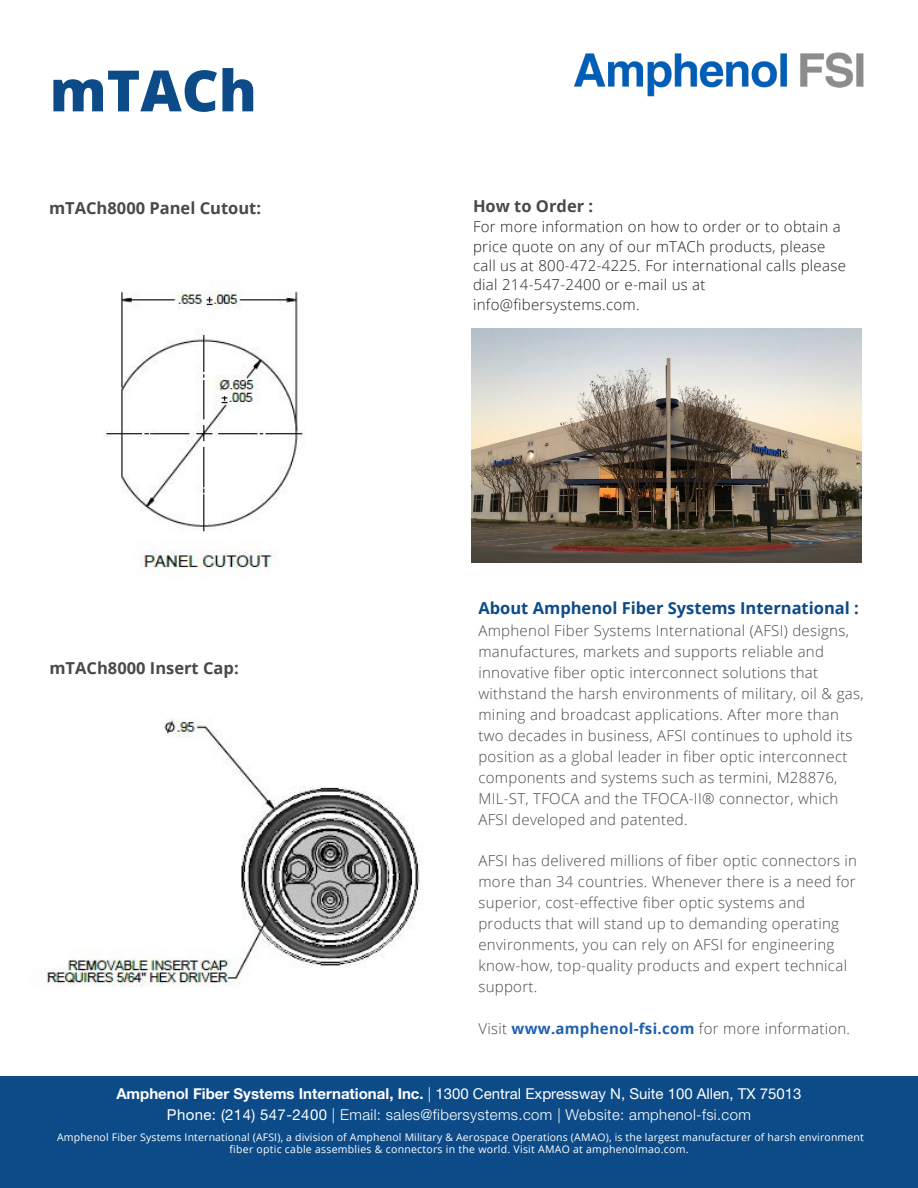
<style>
.page{position:relative;width:918px;height:1188px;background:#fff}
.page>*{position:absolute;margin:0;border:0;box-sizing:border-box;transform-origin:0 0}
.t1{font:800 57px "Open Sans";color:#0c4b87}
.t2{font:700 16.5px "Open Sans";color:#494949}
.t3{font:700 16.5px "Open Sans";color:#0c4b87}
.t4{font:300 15px/21px "Open Sans";letter-spacing:.02em;color:#494949}
.t5{font:300 15px/19.4px "Open Sans";letter-spacing:.02em;color:#231f20}
.t6{font:15px "Helvetica Neue LT Std";color:#fff}
.t7{font:300 15px "Helvetica Neue LT Std";letter-spacing:.025em;color:#fff}
.t8{font:10.5px/12.6px "Open Sans";letter-spacing:.015em;color:#fff;text-align:center}
.s1{font-style:inherit}
.s2{font-weight:700;color:#1f60ad}
.s3{font-weight:700}
.s4{font-weight:300}
.s5{font-weight:400}
</style>
<div class="page">
<img style="left:574px;top:52px;width:290px;height:45px">
<div style="left:0;top:1077px;width:918px;height:111px;background:#0c4b87"></div>
<img style="left:471px;top:328px;width:391px;height:235px">
<img style="left:104px;top:282px;width:199px;height:293px">
<img style="left:43px;top:718px;width:377px;height:269px">
<p class="t1" style="left:50px;top:47px;width:209px">mTACh</p>
<p class="t2" style="left:49px;top:196px;width:214px"><span class="s1">mTACh</span>8<span class="s1">000</span> Panel Cutout<span class="s1">:</span></p>
<p class="t2" style="left:49px;top:656px;width:191px"><span class="s1">mTACh</span>8<span class="s1">000</span> Insert Cap:</p>
<p class="t2" style="left:473px;top:195px;width:122px">How to Order :</p>
<p class="t5" style="left:473px;top:217px;width:374px">For more information on how to order or to obtain a price quote on any of our mTACh products, please call us at 800-472-4225. For international calls please dial 214-547-2400 or e-mail us at info@fibersystems.com.</p>
<p class="t3" style="left:478px;top:597px;width:382px">About Amphenol Fiber Systems International :</p>
<p class="t4" style="left:478px;top:620px;width:387px">Amphenol Fiber Systems International (AFSI) designs, manufactures, markets and supports reliable and innovative fiber optic interconnect solutions that withstand the harsh environments of military, oil &amp; gas, mining and broadcast applications. After more than two decades in business, AFSI continues to uphold its position as a global leader in fiber optic interconnect components and systems such as termini, M28876, MIL-ST, TFOCA and the TFOCA-II® connector, which AFSI developed and patented.</p>
<p class="t4" style="left:478px;top:850px;width:380px">AFSI has delivered millions of fiber optic connectors in more than 34 countries. Whenever there is a need for superior, cost-effective fiber optic systems and products that will stand up to demanding operating environments, you can rely on AFSI for engineering know-how, top-quality products and expert technical support.</p>
<p class="t4" style="left:478px;top:1018px;width:373px">Visit <span class="s2">www.amphenol-fsi.com</span> for more information.</p>
<p class="t6" style="left:116px;top:1085px;width:687px"><span class="s3">Amphenol Fiber Systems International, Inc.</span> <span class="s4">|</span> 1300 Central Expressway N, Suite 100 Allen, TX 75013</p>
<p class="t7" style="left:167px;top:1106px;width:586px"><span class="s5">Phone: (214) 547-2400</span> | Email: sales@fibersystems.com | Website: amphenol-fsi.com</p>
<p class="t8" style="left:57px;top:1130px;width:808px">Amphenol Fiber Systems International (AFSI), a division of Amphenol Military &amp; Aerospace Operations (AMAO), is the largest manufacturer of harsh environment fiber optic cable assemblies &amp; connectors in the world. Visit AMAO at amphenolmao.com.</p>
</div>
